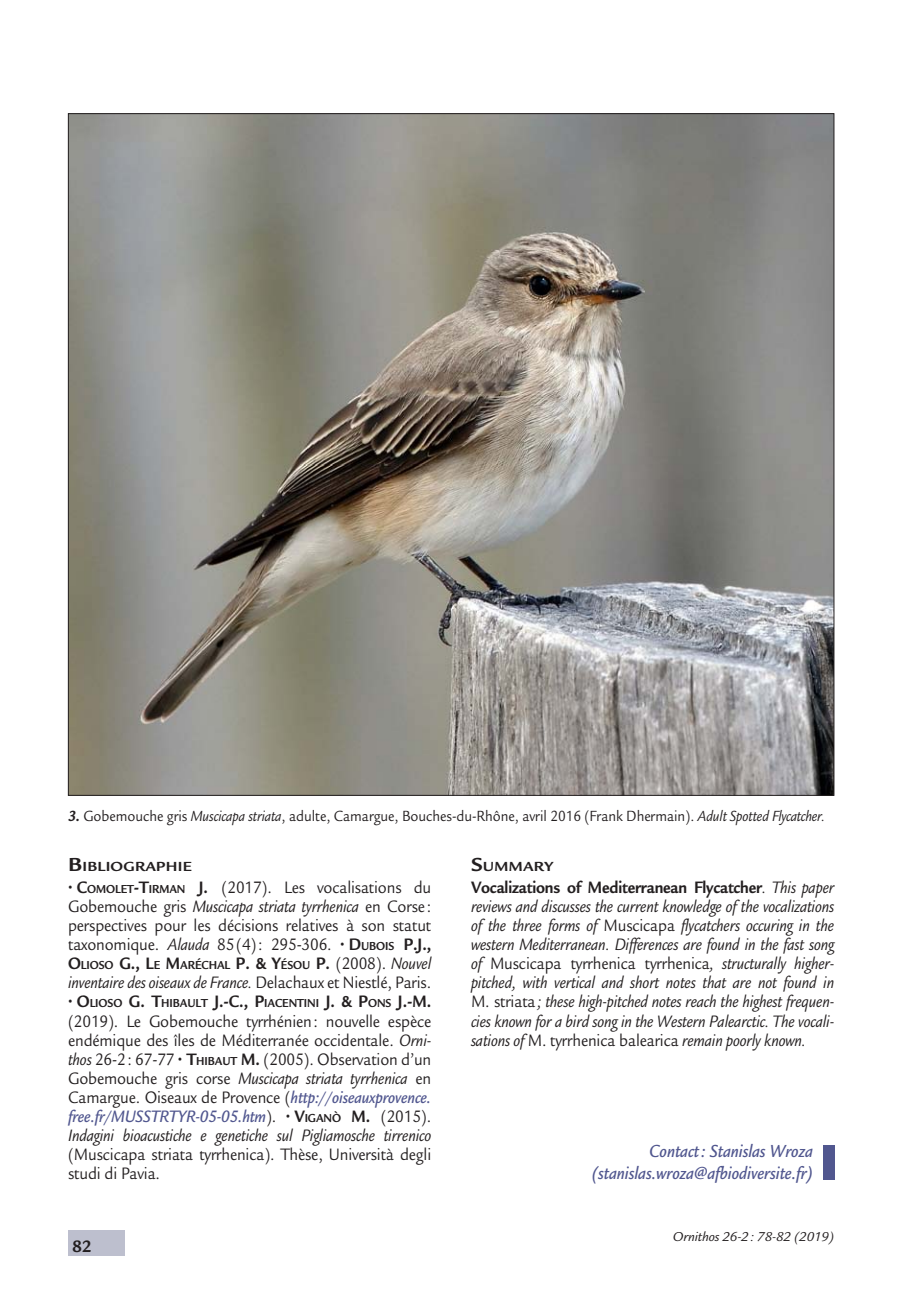
<style>
.page{position:relative;width:908px;height:1304px;background:#fff}
.page>*{position:absolute;margin:0;border:0;box-sizing:border-box;transform-origin:0 0}
.t1{font:italic 500 19px/22px "Legacy Sans LT";letter-spacing:-.005em;color:#51578f;text-align:right;scale:.9 1}
.t2{font:18px/19px "Legacy Sans LT";letter-spacing:-.01em;color:#231f20;text-align:justify;scale:.9 1}
.t3{font:italic 18px/19px "Legacy Sans LT";letter-spacing:-.01em;color:#231f20;text-align:justify;scale:.9 1}
.t4{font:700 18px "Legacy Sans LT";color:#231f20}
.t5{font:16px "Legacy Sans LT";letter-spacing:-.005em;color:#231f20;scale:.9 1}
.t6{font:700 14.4px "Legacy Sans LT";letter-spacing:.015em;color:#231f20;scale:1.1 1}
.t7{font:italic 14px "Legacy Sans LT";letter-spacing:-.01em;color:#231f20;scale:1.05 1}
.t8{font:700 12.6px "Legacy Sans LT";letter-spacing:-.005em;color:#231f20;scale:.9 1}
.s1{font-weight:700;font-style:italic}
.s2{font-style:italic}
.s3{font-size:20.4px}
.s4{font-weight:700}
.s5{font-weight:700;font-size:12.6px}
.s6{font-size:18px}
.s7{font-weight:400;font-size:18px}
.s8{font-weight:400;font-style:italic;font-size:18px}
.s9{font-style:normal}
.s10{font-weight:500;font-style:italic;color:#51578f}
.s11{font-weight:700;font-style:normal}
</style>
<div class="page">
<div style="left:822px;top:1145px;width:11px;height:34px;background:#51578f"></div>
<img style="left:70px;top:115px;width:761px;height:679px">
<div style="left:68px;top:1230px;width:57px;height:26px;background:#bdbfce"></div>
<p class="t5" style="left:68px;top:807px;width:842px"><span class="s1">3.</span> Gobemouche gris <span class="s2">Muscicapa striata</span>, adulte, Camargue, Bouches-du-Rhône, avril 2016 (Frank Dhermain). <span class="s2">Adult Spotted Flycatcher.</span></p>
<p class="t6" style="left:68px;top:858px;width:114px"><span class="s3">B</span>IBLIOGRAPHIE</p>
<p class="t2" style="left:68px;top:878px;width:405px"><span class="s4">• C</span><span class="s5">OMOLET</span><span class="s4">-T</span><span class="s5">IRMAN</span> <span class="s4">J.</span> (2017). Les vocalisations du Gobemouche gris <span class="s2">Muscicapa striata tyrrhenica</span> en Corse : perspectives pour les décisions relatives à son statut taxonomique. <span class="s2">Alauda</span> 85(4): 295-306. <span class="s4">• D</span><span class="s5">UBOIS</span> <span class="s4">P.J.,</span></p>
<p class="t8" style="left:68px;top:958px;width:405px"><span class="s6">O</span>LIOSO <span class="s6">G., L</span>E <span class="s6">M</span>ARÉCHAL <span class="s6">P. &amp; Y</span>ÉSOU <span class="s6">P.</span> <span class="s7">(2008).</span> <span class="s8">Nouvel</span></p>
<p class="t3" style="left:68px;top:974px;width:405px">inventaire des oiseaux de France. <span class="s9">Delachaux et Niestlé, Paris.</span></p>
<p class="t8" style="left:68px;top:996px;width:405px"><span class="s6">• O</span>LIOSO <span class="s6">G. T</span>HIBAULT <span class="s6">J.-C., P</span>IACENTINI <span class="s6">J. &amp; P</span>ONS <span class="s6">J.-M.</span></p>
<p class="t2" style="left:68px;top:1012px;width:405px">(2019). Le Gobemouche tyrrhénien: nouvelle espèce endémique des îles de Méditerranée occidentale. <span class="s2">Orni&shy;thos</span> 26-2: 67-77 <span class="s4">• T</span><span class="s5">HIBAUT</span> <span class="s4">M.</span> (2005). Observation d’un Gobemouche gris corse <span class="s2">Muscicapa striata tyrrhenica</span> en Camargue. Oiseaux de Provence (<span class="s10">http://oiseauxprovence. free.fr/MUSSTRTYR-05-05.htm</span>). <span class="s4">• V</span><span class="s5">IGANÒ</span> <span class="s4">M.</span> (2015).<br><span class="s2">Indagini bioacustiche e genetiche sul Pigliamosche tirrenico</span></p>
<p class="t2" style="left:68px;top:1145px;width:405px">(Muscicapa striata tyrrhenica). Thèse, Università degli studi di Pavia.</p>
<p class="t4" style="left:72px;top:1236px;width:21px">82</p>
<p class="t6" style="left:471px;top:858px;width:76px"><span class="s3">S</span>UMMARY</p>
<p class="t3" style="left:471px;top:878px;width:405px"><span class="s11">Vocalizations of Mediterranean Flycatcher</span>. This paper reviews and discusses the current knowledge of the vocalizations of the three forms of <span class="s9">Muscicapa</span> flycatchers occuring in the western Mediterranean. Differences are found in the fast song of <span class="s9">Muscicapa tyrrhenica tyrrhenica</span>, structurally higher&shy;pitched, with vertical and short notes that are not found in <span class="s9">M. striata</span>; these high-pitched notes reach the highest frequen&shy;cies known for a bird song in the Western Palearctic. The vocali&shy;sations of <span class="s9">M. tyrrhenica balearica</span> remain poorly known.</p>
<p class="t1" style="left:591px;top:1140px;width:247px">Contact: Stanislas Wroza (stanislas.wroza@afbiodiversite.fr)</p>
<p class="t7" style="left:672px;top:1228px;width:155px">Ornithos 26-2: 78-82 (2019)</p>
</div>
